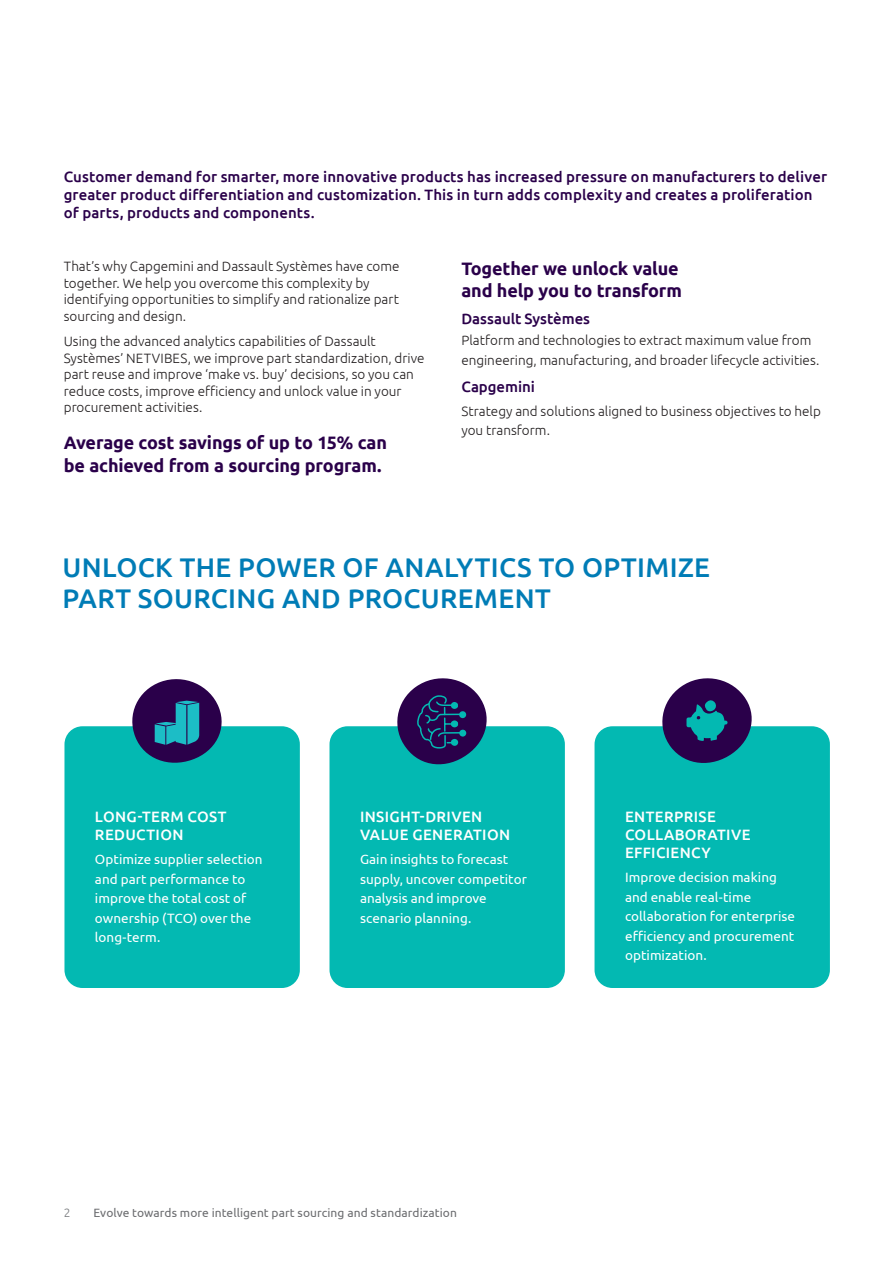
<style>
.page{position:relative;width:893px;height:1263px;background:#fff}
.page>*{position:absolute;margin:0;border:0;box-sizing:border-box;transform-origin:0 0}
.chapter-title_2{font:500 27px/31.5px "Ubuntu";letter-spacing:.015em;color:#007cb6}
.head1{font:700 18px/22.5px "Ubuntu";letter-spacing:-.01em;color:#2a004a}
.head2{font:500 15px/18px "Ubuntu";letter-spacing:.005em;color:#2a004a}
.head2-2{font:500 15px/18px "Ubuntu";letter-spacing:.025em;color:#fff}
.text{font:300 13.5px/16.5px "Ubuntu";color:#231f20}
.text-2{font:13.5px/19.5px "Ubuntu";color:#fff}
.t1{font:12px "Ubuntu";letter-spacing:.005em;color:#6c6d70}
.t2{font:300 12px "Ubuntu";color:#76787b}
</style>
<div class="page">
<div style="left:64px;top:726px;width:236px;height:262px;background:#03b9b2;border-radius:18px"></div>
<div style="left:329px;top:726px;width:236px;height:262px;background:#03b9b2;border-radius:18px"></div>
<div style="left:594px;top:726px;width:236px;height:262px;background:#03b9b2;border-radius:18px"></div>
<svg style="left:391px;top:678px;width:102px;height:87px"></svg>
<div style="left:459px;top:730px;width:7px;height:7px;background:#03b9b2;border-radius:50%"></div>
<svg style="left:656px;top:678px;width:102px;height:85px"></svg>
<svg style="left:126px;top:679px;width:101px;height:84px"></svg>
<p class="head2" style="left:64px;top:167px;width:765px">Customer demand for smarter, more innovative products has increased pressure on manufacturers to deliver greater product differentiation and customization. This in turn adds complexity and creates a proliferation of parts, products and components.</p>
<p class="text" style="left:64px;top:258px;width:337px">That’s why Capgemini and Dassault Systèmes have come together. We help you overcome this complexity by identifying opportunities to simplify and rationalize part sourcing and design.</p>
<p class="text" style="left:64px;top:333px;width:362px">Using the advanced analytics capabilities of Dassault Systèmes’ NETVIBES, we improve part standardization, drive part reuse and improve ‘make vs. buy’ decisions, so you can reduce costs, improve efficiency and unlock value in your procurement activities.</p>
<p class="head1" style="left:64px;top:431px;width:325px">Average cost savings of up to 15% can be achieved from a sourcing program.</p>
<p class="head1" style="left:461px;top:257px;width:222px">Together we unlock value and help you to transform</p>
<p class="head2" style="left:461px;top:309px;width:130px">Dassault Systèmes</p>
<p class="text" style="left:461px;top:330px;width:359px;line-height:19.5px">Platform and technologies to extract maximum value from engineering, manufacturing, and broader lifecycle activities.</p>
<p class="head2" style="left:461px;top:377px;width:75px">Capgemini</p>
<p class="text" style="left:461px;top:401px;width:361px;line-height:19.5px">Strategy and solutions aligned to business objectives to help you transform.</p>
<p class="chapter-title_2" style="left:63px;top:550px;width:649px">UNLOCK THE POWER OF ANALYTICS TO OPTIMIZE<br>PART SOURCING AND PROCUREMENT</p>
<p class="head2-2" style="left:95px;top:807px;width:133px">LONG-TERM COST<br>REDUCTION</p>
<p class="text-2" style="left:95px;top:849px;width:169px">Optimize supplier selection and part performance to improve the total cost of ownership (TCO) over the long-term.</p>
<p class="head2-2" style="left:360px;top:807px;width:152px">INSIGHT-DRIVEN<br>VALUE GENERATION</p>
<p class="text-2" style="left:360px;top:849px;width:168px">Gain insights to forecast supply, uncover competitor analysis and improve scenario planning.</p>
<p class="t2" style="left:64px;top:1205px;width:8px">2</p>
<p class="t1" style="left:94px;top:1205px;width:365px">Evolve towards more intelligent part sourcing and standardization</p>
<p class="head2-2" style="left:625px;top:807px;width:127px">ENTERPRISE<br>COLLABORATIVE<br>EFFICIENCY</p>
<p class="text-2" style="left:625px;top:867px;width:172px">Improve decision making and enable real-time collaboration for enterprise efficiency and procurement optimization.</p>
</div>
